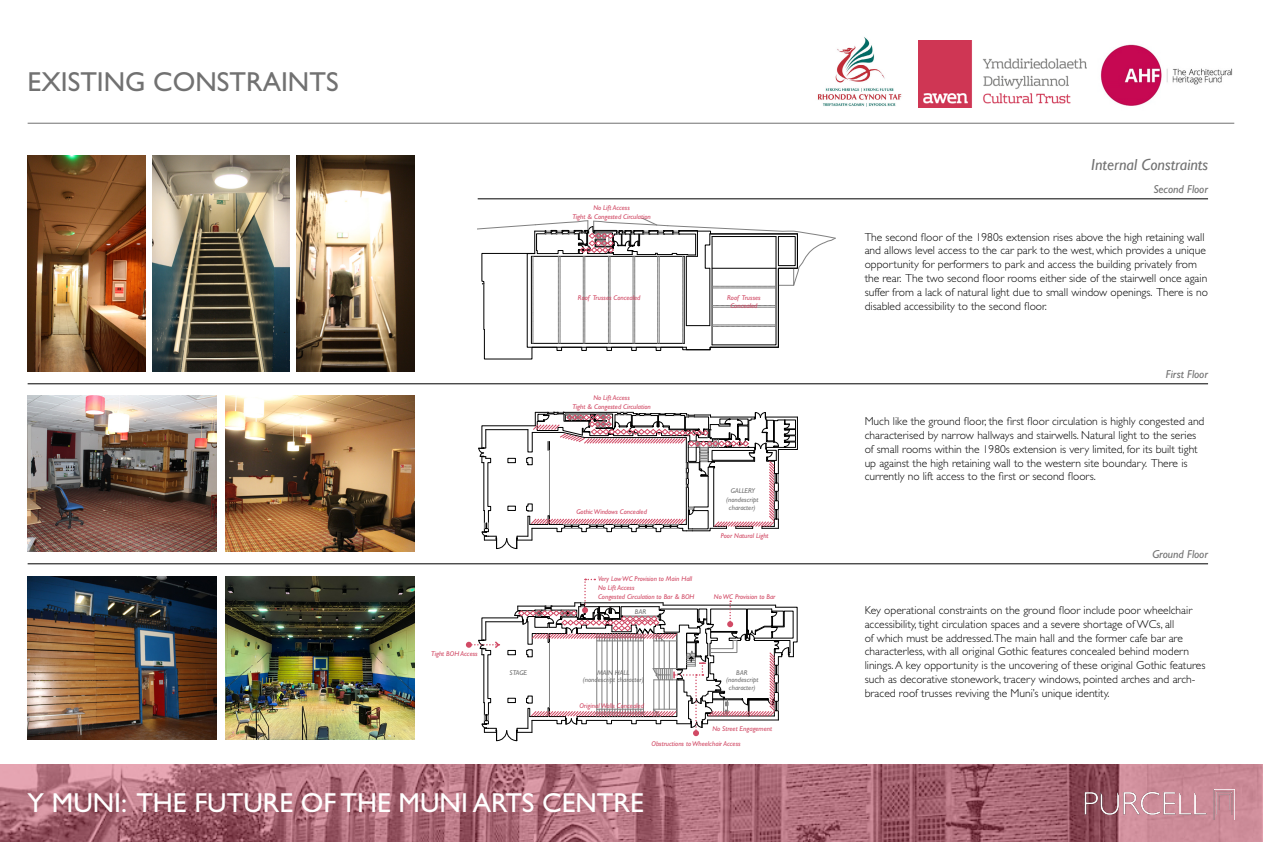
<style>
.page{position:relative;width:1263px;height:842px;background:#fff}
.page>*{position:absolute;margin:0;border:0;box-sizing:border-box;transform-origin:0 0}
.t1{font:27.5px "Gill Sans Std";color:#fff}
.t2{font:27.5px "Gill Sans Std";color:#717171}
.t3{font:italic 16px "Gill Sans";color:#717171}
.t4{font:300 11.5px/13.8px "Gill Sans Std";color:#000}
.t5{font:italic 11.5px "Gill Sans Std";color:#717171}
.t6{font:italic 7px/8.4px "Gill Sans Std";color:#d14a65;text-align:center}
.t7{font:italic 7px/8.4px "Gill Sans Std";color:#717171;text-align:center}
</style>
<div class="page">
<img style="left:28px;top:576px;width:189px;height:164px">
<img style="left:226px;top:395px;width:189px;height:156px">
<hr style="left:28px;top:123px;width:1206px;height:1px;background:#717171">
<img style="left:818px;top:37px;width:84px;height:70px">
<img style="left:918px;top:41px;width:168px;height:66px">
<img style="left:1100px;top:44px;width:133px;height:62px">
<svg style="left:0;top:764px;width:1263px;height:78px;background:#ab6a77"></svg>
<img style="left:1081px;top:789px;width:154px;height:31px">
<img style="left:226px;top:576px;width:189px;height:164px">
<img style="left:28px;top:156px;width:118px;height:215px">
<img style="left:297px;top:156px;width:118px;height:215px">
<img style="left:28px;top:395px;width:189px;height:156px">
<img style="left:152px;top:156px;width:138px;height:215px">
<svg style="left:466px;top:579px;width:332px;height:162px"></svg>
<svg style="left:478px;top:412px;width:320px;height:137px"></svg>
<svg style="left:478px;top:219px;width:357px;height:140px"></svg>
<hr style="left:28px;top:563px;width:1180px;height:1px;background:#000">
<hr style="left:28px;top:384px;width:1180px;height:1px;background:#000">
<hr style="left:478px;top:199px;width:730px;height:1px;background:#000">
<h1 class="t2" style="left:28px;top:66px;width:312px">EXISTING CONSTRAINTS</h1>
<p class="t6" style="left:431px;top:650px;width:48px">Tight BOH Access</p>
<p class="t7" style="left:509px;top:668px;width:19px">STAGE</p>
<p class="t6" style="left:593px;top:203px;width:38px">No Lift Access</p>
<p class="t6" style="left:572px;top:212px;width:80px">Tight &amp; Congested Circulation</p>
<p class="t6" style="left:578px;top:293px;width:64px">Roof Trusses Concealed</p>
<p class="t6" style="left:727px;top:293px;width:35px">Roof Trusses<br>Concealed</p>
<p class="t6" style="left:593px;top:394px;width:38px">No Lift Access</p>
<p class="t6" style="left:572px;top:402px;width:80px">Tight &amp; Congested Circulation</p>
<p class="t6" style="left:576px;top:507px;width:72px">Gothic Windows Concealed</p>
<p class="t6" style="left:598px;top:575px;width:96px">Very Low WC Provision to Main Hall</p>
<p class="t6" style="left:598px;top:584px;width:38px">No Lift Access</p>
<p class="t6" style="left:598px;top:593px;width:98px">Congested Circulation to Bar &amp; BOH</p>
<p class="t7" style="left:635px;top:607px;width:13px">BAR</p>
<p class="t7" style="left:731px;top:487px;width:25px">GALLERY</p>
<p class="t7" style="left:726px;top:495px;width:34px">(nondescript character)</p>
<p class="t6" style="left:721px;top:531px;width:49px">Poor Natural Light</p>
<p class="t6" style="left:714px;top:593px;width:63px">No WC Provision to Bar</p>
<p class="t7" style="left:583px;top:669px;width:62px;line-height:6.8px">MAIN HALL (nondescript character)</p>
<p class="t6" style="left:579px;top:701px;width:66px">Original Walls Concealed</p>
<p class="t7" style="left:736px;top:668px;width:13px">BAR</p>
<p class="t7" style="left:726px;top:675px;width:34px">(nondescript character)</p>
<p class="t6" style="left:712px;top:725px;width:61px">No Street Engagement</p>
<p class="t6" style="left:651px;top:739px;width:91px">Obstructions to Wheelchair Access</p>
<h1 class="t1" style="left:28px;top:787px;width:618px">Y MUNI: THE FUTURE OF THE MUNI ARTS CENTRE</h1>
<h2 class="t3" style="left:1091px;top:155px;width:118px">Internal Constraints</h2>
<p class="t5" style="left:1153px;top:183px;width:56px">Second Floor</p>
<p class="t4" style="left:865px;top:230px;width:345px">The second floor of the 1980s extension rises above the high retaining wall and allows level access to the car park to the west, which provides a unique opportunity for performers to park and access the building privately from the rear. The two second floor rooms either side of the stairwell once again suffer from a lack of natural light due to small window openings. There is no disabled accessibility to the second floor.</p>
<p class="t5" style="left:1166px;top:367px;width:44px">First Floor</p>
<p class="t4" style="left:865px;top:415px;width:341px">Much like the ground floor, the first floor circulation is highly congested and characterised by narrow hallways and stairwells. Natural light to the series of small rooms within the 1980s extension is very limited, for its built tight up against the high retaining wall to the western site boundary. There is currently no lift access to the first or second floors.</p>
<p class="t5" style="left:1152px;top:547px;width:57px">Ground Floor</p>
<p class="t4" style="left:865px;top:603px;width:342px">Key operational constraints on the ground floor include poor wheelchair accessibility, tight circulation spaces and a severe shortage of WCs, all<br>of which must be addressed.The main hall and the former cafe bar are characterless, with all original Gothic features concealed behind modern linings. A key opportunity is the uncovering of these original Gothic features such as decorative stonework, tracery windows, pointed arches and arch&shy;braced roof trusses reviving the Muni’s unique identity.</p>
</div>
